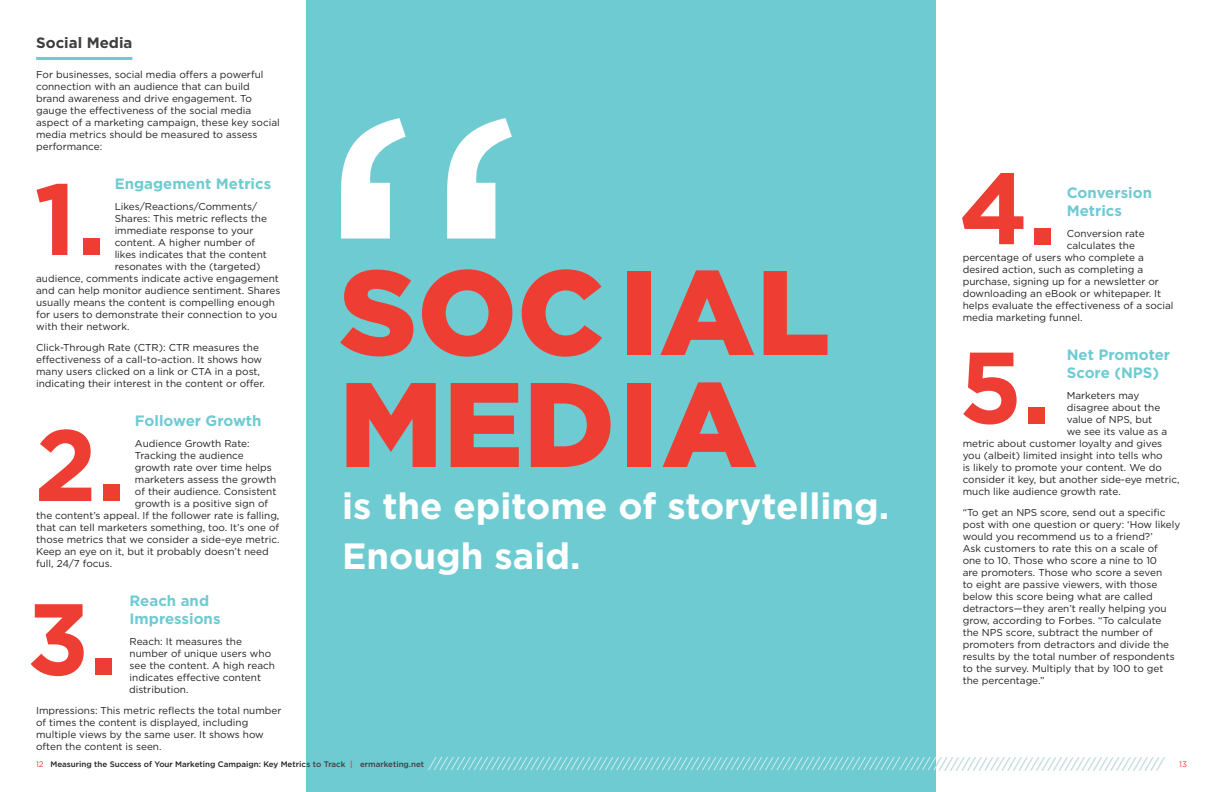
<style>
.page{position:relative;width:1224px;height:792px;background:#fff}
.page>*{position:absolute;margin:0;border:0;box-sizing:border-box;transform-origin:0 0}
.t1{font:900 120px/112px "Gotham";letter-spacing:.01em;color:#ee3e34}
.Bullet_Points{font:700 101px "Gotham";color:#ee3e34}
.t2{font:700 36.5px/49.9px "Gotham";color:#fff}
.t3{font:700 15px/18px "Gotham";color:#6fcbd2}
.Subhead{font:700 15px "Gotham";color:#3e3e3f}
.t4{font:10px/12px "Gotham";color:#231f20}
.t5{font:500 8px "Gotham";color:#231f20}
.t6{font:500 8px "Gotham";color:#3e3e3f}
.t7{font:8px "Gotham";color:#ee3e34}
.s1{font-weight:400;color:#ee3e34}
.s2{color:#3e3e3f}
.s3{color:#ee3e34}
.s4{color:#6fcbd2}
</style>
<div class="page">
<div style="left:306px;top:0;width:629px;height:792px;background:#6fcbd2"></div>
<svg style="left:428px;top:757px;width:737px;height:14px"></svg>
<hr style="left:36px;top:57px;width:96px;height:3px;background:#6fcbd2">
<svg style="left:341px;top:118px;width:171px;height:121px"></svg>
<p class="Subhead" style="left:36px;top:33px;width:98px">Social Media</p>
<p class="t4" style="left:36px;top:68px;width:245px">For businesses, social media offers a powerful connection with an audience that can build brand awareness and drive engagement. To gauge the effectiveness of the social media aspect of a marketing campaign, these key social media metrics should be measured to assess performance:</p>
<p class="t3" style="left:115px;top:175px;width:158px">Engagement Metrics</p>
<p class="t4" style="left:115px;top:200px;width:144px">Likes/Reactions/Comments/</p>
<p class="t4" style="left:115px;top:212px;width:154px">Shares: This metric reflects the</p>
<p class="t4" style="left:115px;top:224px;width:140px">immediate response to your</p>
<p class="t4" style="left:115px;top:236px;width:142px">content. A higher number of</p>
<p class="t4" style="left:115px;top:248px;width:154px">likes indicates that the content</p>
<p class="t4" style="left:115px;top:260px;width:147px">resonates with the (targeted)</p>
<p class="t4" style="left:36px;top:272px;width:244px">audience, comments indicate active engagement</p>
<p class="t4" style="left:36px;top:284px;width:246px">and can help monitor audience sentiment. Shares</p>
<p class="t4" style="left:36px;top:296px;width:240px">usually means the content is compelling enough</p>
<p class="t4" style="left:36px;top:308px;width:243px">for users to demonstrate their connection to you</p>
<p class="t4" style="left:36px;top:320px;width:95px">with their network.</p>
<p class="t4" style="left:36px;top:341px;width:230px">Click-Through Rate (CTR): CTR measures the effectiveness of a call-to-action. It shows how many users clicked on a link or CTA in a post, indicating their interest in the content or offer.</p>
<p class="t3" style="left:135px;top:412px;width:128px">Follower Growth</p>
<p class="t4" style="left:135px;top:437px;width:116px">Audience Growth Rate:</p>
<p class="t4" style="left:135px;top:449px;width:110px">Tracking the audience</p>
<p class="t4" style="left:135px;top:461px;width:138px">growth rate over time helps</p>
<p class="t4" style="left:135px;top:473px;width:143px">marketers assess the growth</p>
<p class="t4" style="left:135px;top:485px;width:143px">of their audience. Consistent</p>
<p class="t4" style="left:135px;top:497px;width:135px">growth is a positive sign of</p>
<p class="t4" style="left:36px;top:509px;width:245px">the content’s appeal. If the follower rate is falling,</p>
<p class="t4" style="left:36px;top:521px;width:245px">that can tell marketers something, too. It’s one of</p>
<p class="t4" style="left:36px;top:533px;width:245px">those metrics that we consider a side-eye metric.</p>
<p class="t4" style="left:36px;top:545px;width:234px">Keep an eye on it, but it probably doesn’t need</p>
<p class="t4" style="left:36px;top:557px;width:77px">full, 24/7 focus.</p>
<p class="t3" style="left:130px;top:592px;width:92px">Reach and<br>Impressions</p>
<p class="t4" style="left:129px;top:635px;width:147px">Reach: It measures the number of unique users who see the content. A high reach indicates effective content distribution.</p>
<p class="t4" style="left:36px;top:704px;width:247px">Impressions: This metric reflects the total number of times the content is displayed, including multiple views by the same user. It shows how often the content is seen.</p>
<p class="Bullet_Points" style="left:34px;top:152px;width:73px">1.</p>
<p class="Bullet_Points" style="left:34px;top:398px;width:93px">2.</p>
<p class="Bullet_Points" style="left:27px;top:572px;width:93px">3.</p>
<p class="t1" style="left:339px;top:255px;width:493px">SOCIAL<br>MEDIA</p>
<p class="t2" style="left:342px;top:481px;width:549px">is the epitome of storytelling.<br>Enough said.</p>
<p class="Bullet_Points" style="left:959px;top:141px;width:100px">4.</p>
<p class="t3" style="left:1067px;top:184px;width:87px">Conversion<br>Metrics</p>
<p class="t4" style="left:1067px;top:228px;width:79px">Conversion rate</p>
<p class="t4" style="left:1067px;top:240px;width:70px">calculates the</p>
<p class="t4" style="left:963px;top:252px;width:183px">percentage of users who complete a</p>
<p class="t4" style="left:963px;top:264px;width:182px">desired action, such as completing a</p>
<p class="t4" style="left:963px;top:276px;width:198px">purchase, signing up for a newsletter or</p>
<p class="t4" style="left:963px;top:288px;width:200px">downloading an eBook or whitepaper. It</p>
<p class="t4" style="left:963px;top:300px;width:212px">helps evaluate the effectiveness of a social</p>
<p class="t4" style="left:963px;top:312px;width:121px">media marketing funnel.</p>
<p class="t3" style="left:1067px;top:346px;width:105px">Net Promoter<br>Score (NPS)</p>
<p class="t4" style="left:1067px;top:390px;width:74px">Marketers may</p>
<p class="t4" style="left:1067px;top:402px;width:95px">disagree about the</p>
<p class="t4" style="left:1067px;top:414px;width:87px">value of NPS, but</p>
<p class="t4" style="left:1067px;top:426px;width:102px">we see its value as a</p>
<p class="t4" style="left:963px;top:438px;width:201px">metric about customer loyalty and gives</p>
<p class="t4" style="left:963px;top:450px;width:202px">you (albeit) limited insight into tells who</p>
<p class="t4" style="left:963px;top:462px;width:201px">is likely to promote your content. We do</p>
<p class="t4" style="left:963px;top:474px;width:218px">consider it key, but another side-eye metric,</p>
<p class="t4" style="left:963px;top:486px;width:160px">much like audience growth rate.</p>
<p class="t4" style="left:963px;top:507px;width:219px">“To get an NPS score, send out a specific post with one question or query: ‘How likely would you recommend us to a friend?’<br>Ask customers to rate this on a scale of<br>one to 10. Those who score a nine to 10<br>are promoters. Those who score a seven<br>to eight are passive viewers, with those below this score being what are called detractors—they aren’t really helping you grow, according to Forbes. “To calculate<br>the NPS score, subtract the number of promoters from detractors and divide the results by the total number of respondents to the survey. Multiply that by 100 to get the percentage.”</p>
<p class="Bullet_Points" style="left:959px;top:321px;width:94px">5.</p>
<p class="t5" style="left:36px;top:759px;width:318px"><span class="s1">12</span> Measuring the Success of Your Marketing Campaign: Key Metric<span class="s2">s to Track</span> <span class="s3">|</span></p>
<p class="t5" style="left:347px;top:759px;width:75px"><span class="s4">|</span> ermarketing.net</p>
<p class="t6" style="left:360px;top:759px;width:66px">ermarketing.net</p>
<p class="t7" style="left:1179px;top:759px;width:9px">13</p>
</div>
